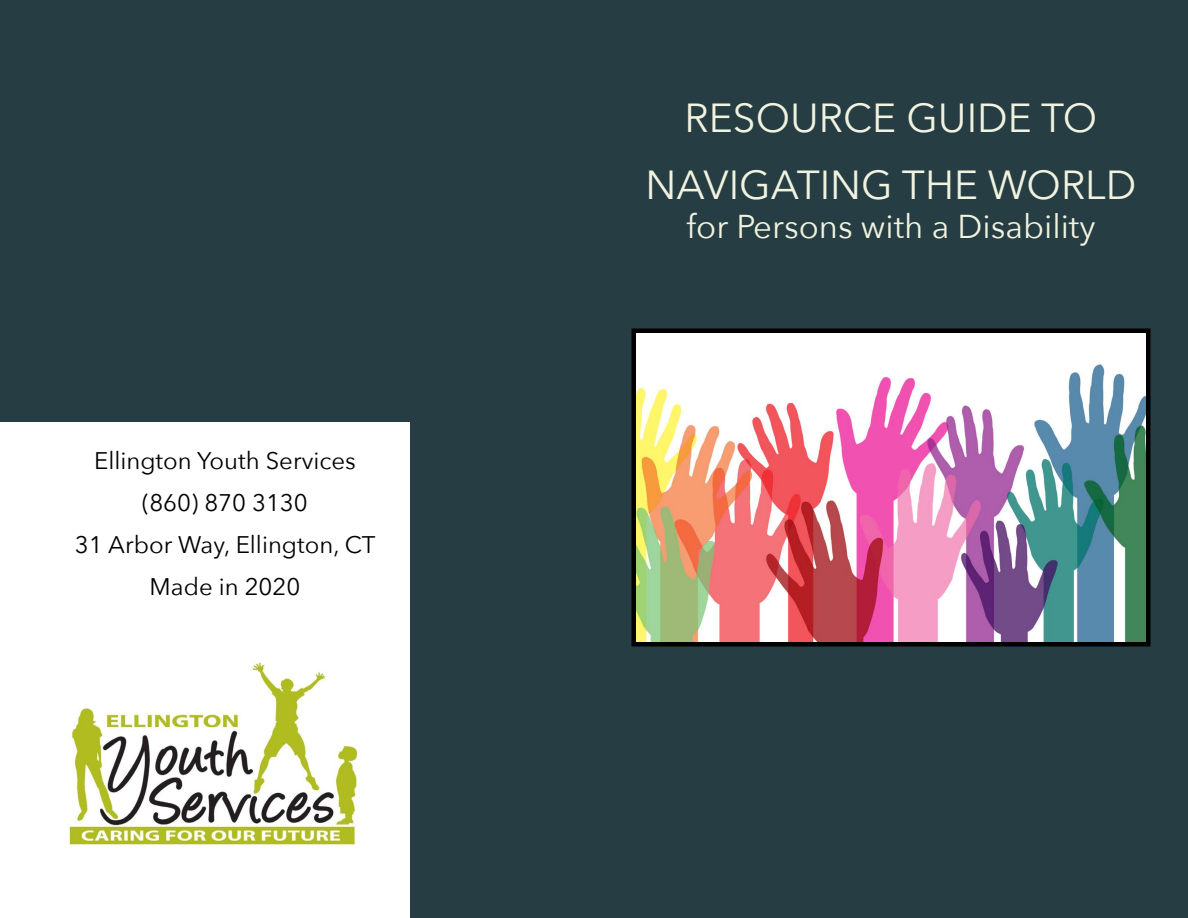
<style>
.page{position:relative;width:1188px;height:918px;background:#253d43}
.page>*{position:absolute;margin:0;border:0;box-sizing:border-box;transform-origin:0 0}
.t1{font:40.5px/66.6px "Avenir Next";color:#f1f3e0;text-align:center}
.t2{font:33px "Avenir Next";color:#f1f3e0}
.t3{font:24px/42px "Avenir Next";color:#000;text-align:center}
</style>
<div class="page">
<div style="left:0;top:423px;width:409px;height:495px;background:#fff"></div>
<img style="left:637px;top:333px;width:508px;height:308px">
<div style="left:632px;top:328px;width:518px;height:318px;border:4px solid #000"></div>
<img style="left:67px;top:662px;width:292px;height:184px">
<p class="t3" style="left:75px;top:439px;width:302px">Ellington Youth Services (860) 870 3130<br>31 Arbor Way, Ellington, CT<br>Made in 2020</p>
<h1 class="t1" style="left:645px;top:83px;width:493px">RESOURCE GUIDE TO<br>NAVIGATING THE WORLD</h1>
<h2 class="t2" style="left:686px;top:199px;width:411px">for Persons with a Disability</h2>
</div>
